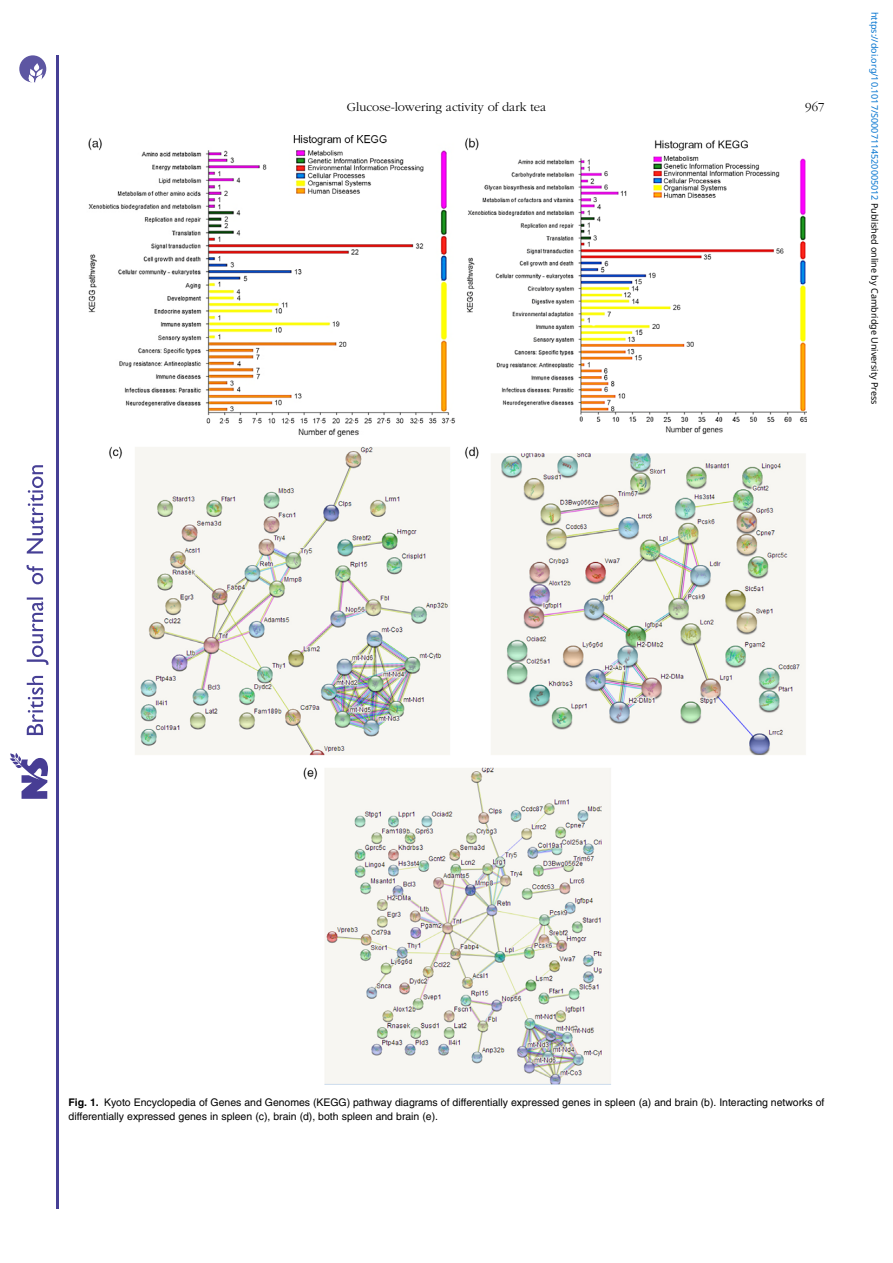
<style>
.page{position:relative;width:893px;height:1263px;background:#fff}
.page>*{position:absolute;margin:0;border:0;box-sizing:border-box;transform-origin:0 0}
.t1{font:12.75px "Adv OT777 cf 4 fb";color:#000}
.t2{font:10.5px/13.5px "Adv OT82 c 4 f 4 c 4";color:#000}
.t3{font:9px "Noto Sans";color:#0172cf}
.s1{color:#000}
.s2{font-family:"Adv O Tf 3919 c 9 c.B"}
</style>
<div class="page">
<hr style="left:56px;top:55px;width:2px;height:1153px;background:#463f95">
<svg style="left:10px;top:753px;width:38px;height:46px"></svg>
<svg style="left:26px;top:465px;width:23px;height:270px"></svg>
<svg style="left:19px;top:55px;width:27px;height:27px"></svg>
<img style="left:88px;top:135px;width:719px;height:949px">
<p class="t1" style="left:347px;top:102px;width:201px">Glucose-lowering activity of dark tea</p>
<p class="t1" style="left:805px;top:102px;width:21px">967</p>
<p class="t3" style="left:881px;top:12px;width:394px;rotate:90deg">https://doi.org/10.1017/S0007114520005012 <span class="s1">Published online by Cambridge University Press</span></p>
<p class="t2" style="left:69px;top:1097px;width:757px"><span class="s2">Fig. 1.</span> Kyoto Encyclopedia of Genes and Genomes (KEGG) pathway diagrams of differentially expressed genes in spleen (a) and brain (b). Interacting networks of differentially expressed genes in spleen (c), brain (d), both spleen and brain (e).</p>
</div>
